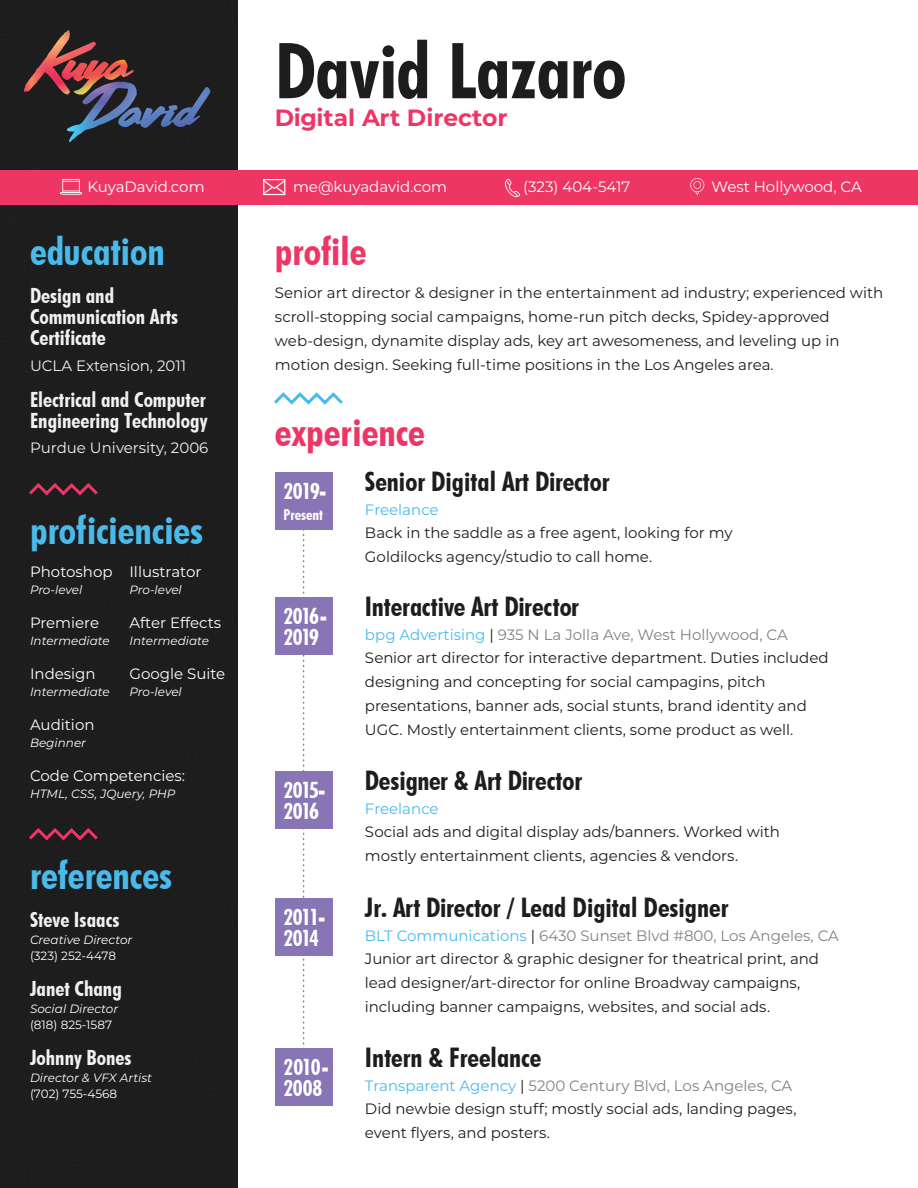
<style>
.page{position:relative;width:918px;height:1188px;background:#fff}
.page>*{position:absolute;margin:0;border:0;box-sizing:border-box;transform-origin:0 0}
.t1{font:700 condensed 77.4px "Futura BT";color:#1d1d1d}
.t2{font:700 condensed 39px "Futura BT";color:#4abaeb}
.t3{font:700 condensed 39px "Futura BT";color:#ee3665}
.t4{font:700 condensed 27px "Futura BT";color:#1d1d1d}
.t5{font:700 23.55px "Montserrat";color:#ee3665}
.t6{font:700 condensed 22.5px/21px "Futura BT";letter-spacing:-.08em;color:#fff}
.t7{font:700 condensed 22.5px/21px "Futura BT";letter-spacing:-.02em;color:#fff}
.t8{font:700 condensed 22.5px "Futura BT";letter-spacing:-.06em;color:#fff}
.t9{font:700 condensed 21px/21px "Futura BT";color:#f1f1f2}
.t10{font:15px/24px "Montserrat";color:#1d1d1d}
.t11{font:15px "Montserrat";color:#808285}
.t12{font:15px "Montserrat";color:#fff}
.t13{font:15px "Montserrat";color:#f1f1f2}
.t14{font:15px "Montserrat";color:#4abaeb}
.t15{font:700 condensed 15px "Futura BT";color:#fff}
.t16{font:italic 12px "Montserrat";color:#fff}
.t17{font:12px "Montserrat";color:#fff}
.s1{color:#4abaeb}
.s2{color:#231f20}
</style>
<div class="page">
<div style="left:0;top:170px;width:918px;height:34px;background:#ee3665"></div>
<svg style="left:274px;top:392px;width:69px;height:13px"></svg>
<svg style="left:303px;top:530px;width:1px;height:519px"></svg>
<div style="left:275px;top:598px;width:57px;height:57px;background:#8775b6"></div>
<div style="left:275px;top:772px;width:57px;height:57px;background:#8775b6"></div>
<div style="left:275px;top:898px;width:57px;height:58px;background:#8775b6"></div>
<div style="left:275px;top:1049px;width:57px;height:57px;background:#8775b6"></div>
<svg style="left:263px;top:179px;width:22px;height:16px"></svg>
<div style="left:275px;top:472px;width:57px;height:58px;background:#8775b6"></div>
<svg style="left:690px;top:178px;width:14px;height:17px"></svg>
<div style="left:0;top:0;width:237px;height:1188px;background:#1d1d1d"></div>
<svg style="left:505px;top:179px;width:15px;height:18px"></svg>
<img style="left:67px;top:82px;width:70px;height:60px">
<img style="left:135px;top:88px;width:70px;height:34px">
<img style="left:70px;top:60px;width:53px;height:35px">
<img style="left:24px;top:30px;width:46px;height:65px">
<h1 class="t1" style="left:275px;top:24px;width:353px">David Lazaro</h1>
<h3 class="t5" style="left:275px;top:101px;width:234px">Digital Art Director</h3>
<p class="t12" style="left:87px;top:177px;width:119px">KuyaDavid.com</p>
<p class="t12" style="left:523px;top:177px;width:109px">(323) 404-5417</p>
<p class="t12" style="left:712px;top:177px;width:152px">West Hollywood, CA</p>
<p class="t12" style="left:293px;top:177px;width:156px">me@kuyadavid.com</p>
<h2 class="t2" style="left:30px;top:227px;width:136px">education</h2>
<h2 class="t3" style="left:275px;top:227px;width:93px">profile</h2>
<h3 class="t9" style="left:30px;top:285px;width:150px">Design and<br>Communication Arts<br>Certificate</h3>
<p class="t13" style="left:30px;top:355px;width:158px">UCLA Extension, 2011</p>
<h3 class="t9" style="left:30px;top:388px;width:179px">Electrical and Computer<br>Engineering Technology</h3>
<p class="t13" style="left:30px;top:437px;width:180px">Purdue University, 2006</p>
<h2 class="t2" style="left:30px;top:506px;width:175px">proficiencies</h2>
<p class="t12" style="left:30px;top:562px;width:84px">Photoshop</p>
<p class="t16" style="left:30px;top:581px;width:54px">Pro-level</p>
<p class="t12" style="left:30px;top:613px;width:71px">Premiere</p>
<p class="t16" style="left:30px;top:632px;width:81px">Intermediate</p>
<p class="t12" style="left:30px;top:664px;width:67px">Indesign</p>
<p class="t16" style="left:30px;top:683px;width:81px">Intermediate</p>
<p class="t12" style="left:30px;top:715px;width:66px">Audition</p>
<p class="t16" style="left:30px;top:734px;width:58px">Beginner</p>
<p class="t12" style="left:30px;top:766px;width:157px">Code Competencies:</p>
<p class="t16" style="left:30px;top:785px;width:147px">HTML, CSS, JQuery, PHP</p>
<p class="t12" style="left:129px;top:562px;width:74px">Illustrator</p>
<p class="t16" style="left:129px;top:581px;width:54px">Pro-level</p>
<p class="t12" style="left:129px;top:613px;width:93px">After Effects</p>
<p class="t16" style="left:129px;top:632px;width:81px">Intermediate</p>
<p class="t12" style="left:129px;top:664px;width:97px">Google Suite</p>
<p class="t16" style="left:129px;top:683px;width:54px">Pro-level</p>
<h2 class="t2" style="left:30px;top:851px;width:144px">references</h2>
<h3 class="t9" style="left:30px;top:909px;width:91px">Steve Isaacs</h3>
<p class="t16" style="left:30px;top:931px;width:104px">Creative Director</p>
<p class="t17" style="left:30px;top:948px;width:88px">(323) 252-4478</p>
<h3 class="t9" style="left:30px;top:978px;width:93px">Janet Chang</h3>
<p class="t16" style="left:30px;top:1000px;width:90px">Social Director</p>
<p class="t17" style="left:30px;top:1017px;width:84px">(818) 825-1587</p>
<h3 class="t9" style="left:30px;top:1047px;width:103px">Johnny Bones</h3>
<p class="t16" style="left:30px;top:1069px;width:124px">Director &amp; VFX Artist</p>
<p class="t17" style="left:30px;top:1086px;width:89px">(702) 755-4568</p>
<p class="t10" style="left:275px;top:280px;width:610px">Senior art director &amp; designer in the entertainment ad industry; experienced with scroll-stopping social campaigns, home-run pitch decks, Spidey-approved web-design, dynamite display ads, key art awesomeness, and leveling up in motion design. Seeking full-time positions in the Los Angeles area.</p>
<h2 class="t3" style="left:275px;top:409px;width:151px">experience</h2>
<h3 class="t8" style="left:284px;top:477px;width:44px">2019-</h3>
<p class="t15" style="left:284px;top:505px;width:41px">Present</p>
<h3 class="t6" style="left:284px;top:605px;width:45px">2016-<br>2019</h3>
<h3 class="t6" style="left:284px;top:779px;width:43px">2015-<br>2016</h3>
<h3 class="t6" style="left:284px;top:906px;width:43px">2011-<br>2014</h3>
<h3 class="t7" style="left:284px;top:1056px;width:47px">2010-<br>2008</h3>
<h3 class="t4" style="left:365px;top:465px;width:246px">Senior Digital Art Director</h3>
<p class="t14" style="left:365px;top:499px;width:75px">Freelance</p>
<p class="t10" style="left:365px;top:520px;width:369px">Back in the saddle as a free agent, looking for my<br>Goldilocks agency/studio to call home.</p>
<h3 class="t4" style="left:365px;top:590px;width:215px">Interactive Art Director</h3>
<p class="t11" style="left:365px;top:625px;width:424px"><span class="s1">bpg Advertising</span> <span class="s2">|</span> 935 N La Jolla Ave, West Hollywood, CA</p>
<p class="t10" style="left:365px;top:646px;width:465px">Senior art director for interactive department. Duties included designing and concepting for social campagins, pitch presentations, banner ads, social stunts, brand identity and UGC. Mostly entertainment clients, some product as well.</p>
<h3 class="t4" style="left:365px;top:764px;width:219px">Designer &amp; Art Director</h3>
<p class="t14" style="left:365px;top:799px;width:75px">Freelance</p>
<p class="t10" style="left:365px;top:819px;width:417px">Social ads and digital display ads/banners. Worked with mostly entertainment clients, agencies &amp; vendors.</p>
<h3 class="t4" style="left:365px;top:891px;width:365px">Jr. Art Director / Lead Digital Designer</h3>
<p class="t11" style="left:365px;top:925px;width:475px"><span class="s1">BLT Communications</span> <span class="s2">|</span> 6430 Sunset Blvd #800, Los Angeles, CA</p>
<p class="t10" style="left:365px;top:946px;width:456px">Junior art director &amp; graphic designer for theatrical print, and lead designer/art-director for online Broadway campaigns, including banner campaigns, websites, and social ads.</p>
<h3 class="t4" style="left:365px;top:1041px;width:178px">Intern &amp; Freelance</h3>
<p class="t11" style="left:365px;top:1076px;width:429px"><span class="s1">Transparent Agency</span> <span class="s2">|</span> 5200 Century Blvd, Los Angeles, CA</p>
<p class="t10" style="left:365px;top:1097px;width:433px">Did newbie design stuff; mostly social ads, landing pages, event flyers, and posters.</p>
</div>
